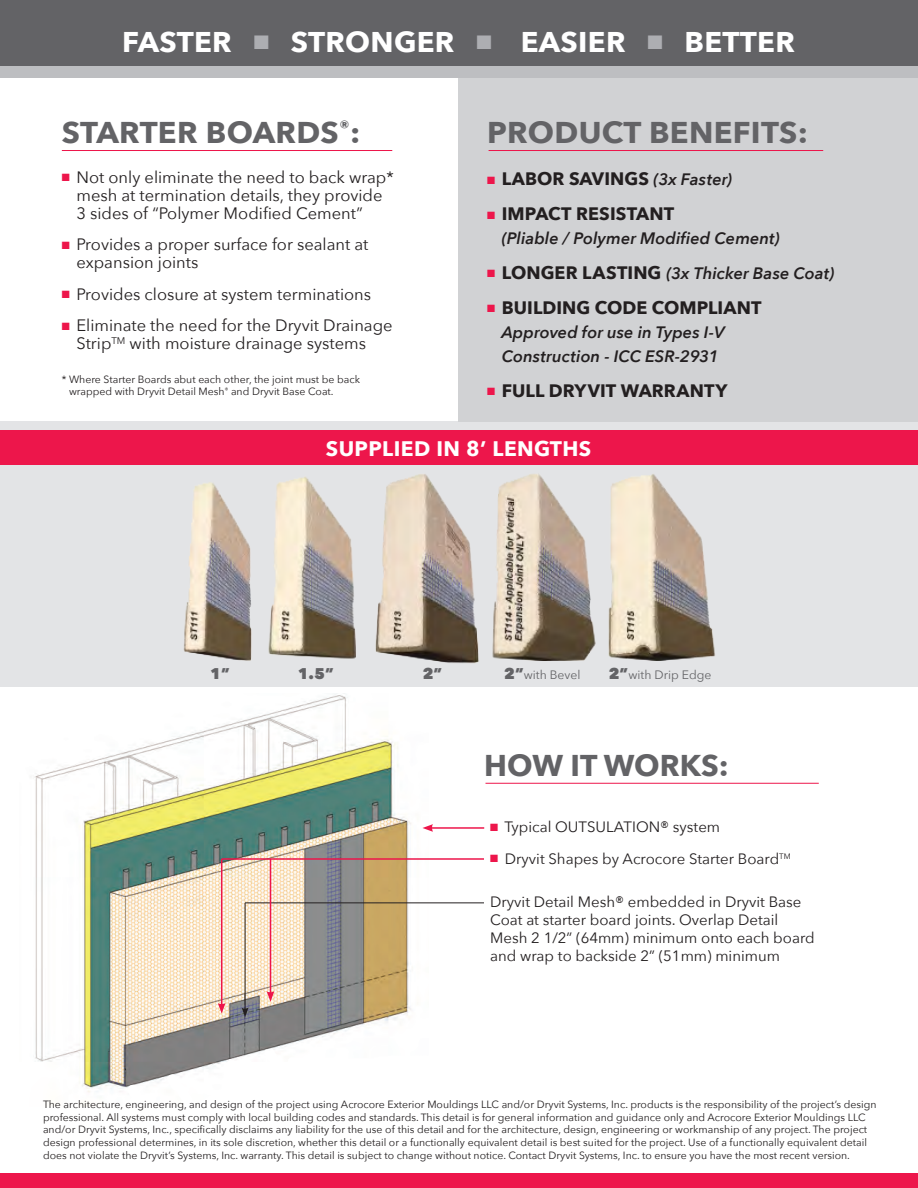
<style>
.page{position:relative;width:918px;height:1188px;background:#fff}
.page>*{position:absolute;margin:0;border:0;box-sizing:border-box;transform-origin:0 0}
.t1{font:700 30px "Avenir Next";letter-spacing:.01em;color:#636366}
.t2{font:700 28.5px "Avenir Next";letter-spacing:.01em;color:#fff}
.t3{font:700 21px "Avenir Next";letter-spacing:.02em;color:#fff}
.t4{font:700 18px "Avenir Next";letter-spacing:.005em;color:#231f20}
.t5{font:16.5px/18px "Avenir Next";color:#231f20}
.t6{font:italic 600 16.5px/24px "Avenir Next";letter-spacing:.005em;color:#231f20}
.t7{font:800 15.45px "Avenir Next";color:#636366}
.t8{font:15px/18px "Avenir Next";color:#231f20}
.t9{font:12.15px "Avenir Next";color:#636366}
.t10{font:10.5px/12.6px "Avenir Next";color:#231f20}
.s1{color:#adaeb2}
.s2{color:#ed164b}
.s3{font-weight:600;font-style:italic;font-size:16.5px}
.s4{font-weight:700;font-style:normal;font-size:18px}
.s5{font-weight:800;font-size:15.45px}
</style>
<div class="page">
<div style="left:0;top:66px;width:918px;height:12px;background:#bdbec1"></div>
<div style="left:0;top:0;width:918px;height:66px;background:#636366"></div>
<div style="left:0;top:1173px;width:918px;height:15px;background:#ed164b"></div>
<div style="left:0;top:421px;width:917px;height:265px;background:#e3e4e6"></div>
<div style="left:0;top:430px;width:917px;height:35px;background:#ed164b"></div>
<div style="left:459px;top:78px;width:459px;height:344px;background:#d1d2d4"></div>
<img style="left:183px;top:474px;width:532px;height:189px">
<hr style="left:486px;top:783px;width:333px;height:1px;background:#ed164b">
<img style="left:34px;top:694px;width:395px;height:398px">
<hr style="left:431px;top:827px;width:53px;height:2px;background:#ed164b">
<svg style="left:422px;top:824px;width:11px;height:8px"></svg>
<hr style="left:222px;top:858px;width:262px;height:2px;background:#ed164b">
<hr style="left:245px;top:902px;width:239px;height:1px;background:#231f20">
<hr style="left:221px;top:859px;width:1px;height:146px;background:#ed164b">
<svg style="left:218px;top:1003px;width:8px;height:11px"></svg>
<hr style="left:270px;top:859px;width:1px;height:135px;background:#ed164b">
<svg style="left:267px;top:991px;width:7px;height:11px"></svg>
<hr style="left:245px;top:903px;width:1px;height:107px;background:#231f20">
<svg style="left:242px;top:1008px;width:7px;height:9px"></svg>
<hr style="left:489px;top:150px;width:334px;height:1px;background:#ed164b">
<hr style="left:62px;top:150px;width:330px;height:1px;background:#ed164b">
<p class="t2" style="left:122px;top:17px;width:674px">FASTER <span class="s1">■</span> STRONGER <span class="s1">■</span> EASIER <span class="s1">■</span> BETTER</p>
<p class="t1" style="left:62px;top:107px;width:300px">STARTER BOARDS<sup>®</sup>:</p>
<p class="t5" style="left:77px;top:167px;width:319px;text-indent:-15px"><span class="s2">■</span> Not only eliminate the need to back wrap* mesh at termination details, they provide<br>3 sides of “Polymer Modified Cement”</p>
<p class="t5" style="left:77px;top:235px;width:293px;text-indent:-15px"><span class="s2">■</span> Provides a proper surface for sealant at expansion joints</p>
<p class="t5" style="left:62px;top:284px;width:311px"><span class="s2">■</span> Provides closure at system terminations</p>
<p class="t5" style="left:77px;top:316px;width:318px;text-indent:-15px"><span class="s2">■</span> Eliminate the need for the Dryvit Drainage<br>Strip<sup>TM</sup> with moisture drainage systems</p>
<p class="t10" style="left:69px;top:372px;width:293px;text-indent:-7px">* Where Starter Boards abut each other, the joint must be back wrapped with Dryvit Detail Mesh<sup>®</sup> and Dryvit Base Coat.</p>
<p class="t1" style="left:487px;top:107px;width:323px">PRODUCT BENEFITS:</p>
<p class="t4" style="left:487px;top:163px;width:247px"><span class="s2">■</span> LABOR SAVINGS <span class="s3">(3x Faster)</span></p>
<p class="t4" style="left:487px;top:198px;width:189px"><span class="s2">■</span> IMPACT RESISTANT</p>
<p class="t6" style="left:502px;top:226px;width:280px">(Pliable / Polymer Modified Cement)</p>
<p class="t6" style="left:487px;top:261px;width:349px"><span class="s2">■</span> <span class="s4">LONGER LASTING</span> (3x Thicker Base Coat)</p>
<p class="t4" style="left:487px;top:292px;width:276px"><span class="s2">■</span> BUILDING CODE COMPLIANT</p>
<p class="t6" style="left:502px;top:320px;width:224px">Approved for use in Types I-V<br>Construction - ICC ESR-2931</p>
<p class="t4" style="left:487px;top:375px;width:242px"><span class="s2">■</span> FULL DRYVIT WARRANTY</p>
<p class="t3" style="left:326px;top:430px;width:267px">SUPPLIED IN 8’ LENGTHS</p>
<p class="t7" style="left:210px;top:664px;width:21px">1”</p>
<p class="t7" style="left:298px;top:664px;width:38px">1.5”</p>
<p class="t7" style="left:423px;top:664px;width:21px">2”</p>
<p class="t9" style="left:504px;top:664px;width:78px"><span class="s5">2”</span>with Bevel</p>
<p class="t9" style="left:609px;top:664px;width:104px"><span class="s5">2”</span>with Drip Edge</p>
<p class="t1" style="left:484px;top:739px;width:246px">HOW IT WORKS:</p>
<p class="t8" style="left:490px;top:817px;width:231px"><span class="s2">■</span> Typical OUTSULATION® system</p>
<p class="t8" style="left:490px;top:849px;width:302px"><span class="s2">■</span> Dryvit Shapes by Acrocore Starter Board<sup>TM</sup></p>
<p class="t8" style="left:490px;top:892px;width:326px">Dryvit Detail Mesh® embedded in Dryvit Base Coat at starter board joints. Overlap Detail Mesh 2 1/2” (64mm) minimum onto each board and wrap to backside 2” (51mm) minimum</p>
<p class="t10" style="left:43px;top:1098px;width:835px">The architecture, engineering, and design of the project using Acrocore Exterior Mouldings LLC and/or Dryvit Systems, Inc. products is the responsibility of the project’s design professional. All systems must comply with local building codes and standards. This detail is for general information and guidance only and Acrocore Exterior Mouldings LLC and/or Dryvit Systems, Inc., specifically disclaims any liability for the use of this detail and for the architecture, design, engineering or workmanship of any project. The project design professional determines, in its sole discretion, whether this detail or a functionally equivalent detail is best suited for the project. Use of a functionally equivalent detail does not violate the Dryvit’s Systems, Inc. warranty. This detail is subject to change without notice. Contact Dryvit Systems, Inc. to ensure you have the most recent version.</p>
</div>
